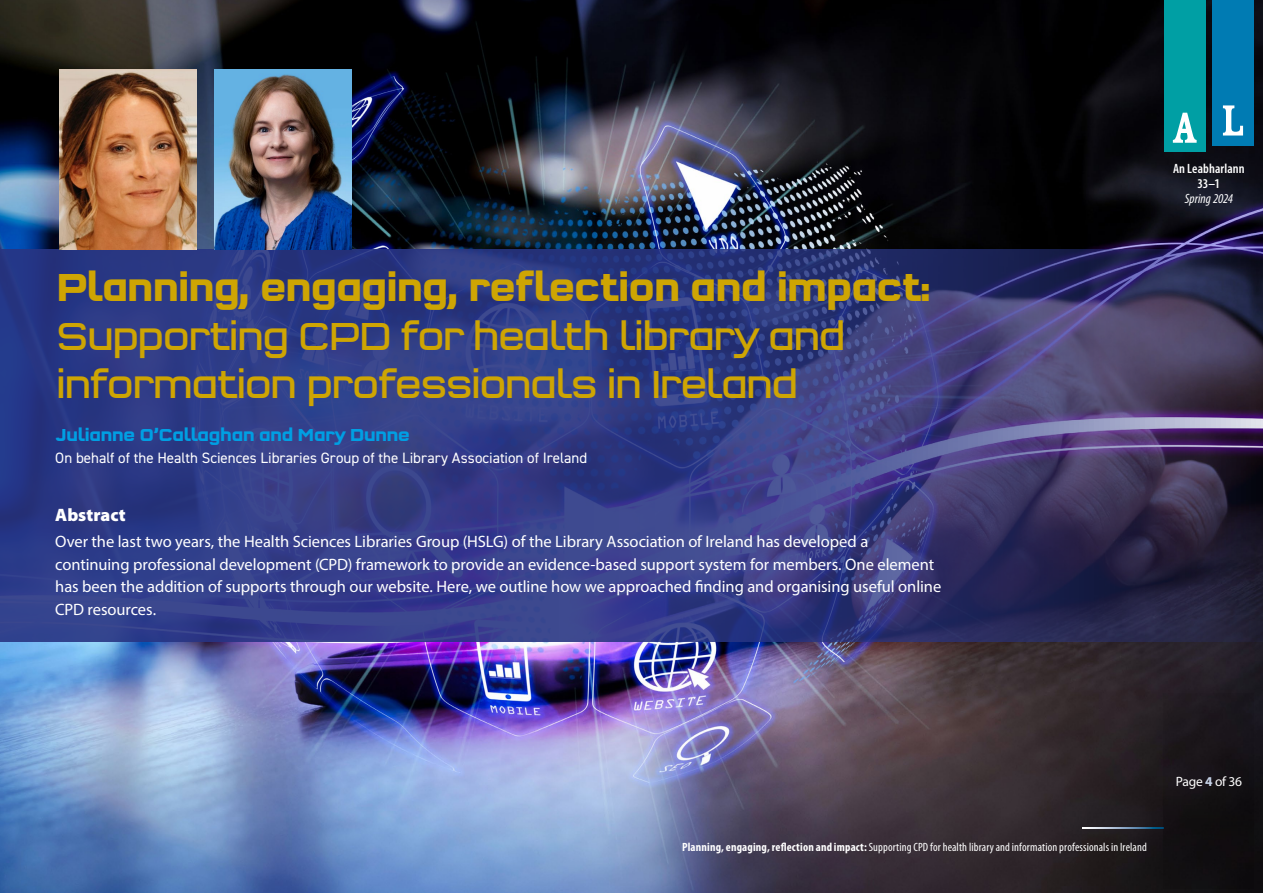
<style>
.page{position:relative;width:1263px;height:893px;background:#fff}
.page>*{position:absolute;margin:0;border:0;box-sizing:border-box;transform-origin:0 0}
.t1{font:40.5px/48.6px "Q Type Square";letter-spacing:-.09em;color:#cea503}
.t2{font:700 40.5px "Q Type Square";letter-spacing:-.09em;color:#cea503}
.t3{font:700 18px "Q Type Square";letter-spacing:-.085em;color:#009fe3}
.t4{font:900 18px "Myriad Pro";color:#fff}
.t5{font:16.5px/22.5px "Myriad Pro";letter-spacing:-.005em;color:#fff}
.t6{font:15px "DIN2014";color:#fff}
.t7{font:600 condensed 13.5px/15px "Myriad Pro";letter-spacing:.01em;color:#fff;text-align:center}
.t8{font:italic condensed 13.5px "Myriad Pro";color:#fff}
.t9{font:13.5px "Myriad Pro";letter-spacing:-.015em;color:#fff}
.t10{font:condensed 12px "Myriad Pro";letter-spacing:.01em;color:#fff}
.s1{font-weight:700}
.s2{font-weight:700;color:#c7d4e9}
</style>
<div class="page">
<img style="left:0;top:0;width:1263px;height:893px">
<svg style="left:0;top:250px;width:1263px;height:392px;background:#343b7c"></svg>
<img style="left:60px;top:70px;width:136px;height:180px">
<img style="left:215px;top:70px;width:136px;height:180px">
<div style="left:1164px;top:0;width:41px;height:152px;background:#009fa4"></div>
<svg style="left:1173px;top:113px;width:23px;height:30px"></svg>
<div style="left:1212px;top:0;width:42px;height:145px;background:#007bb3"></div>
<svg style="left:1223px;top:105px;width:20px;height:31px"></svg>
<svg style="left:1082px;top:828px;width:82px;height:1px"></svg>
<svg style="left:1164px;top:622px;width:90px;height:271px;background:#1a161c"></svg>
<h1 class="t2" style="left:55px;top:263px;width:877px">Planning, engaging, reflection and impact:</h1>
<h1 class="t1" style="left:55px;top:312px;width:793px">Supporting CPD for health library and information professionals in Ireland</h1>
<p class="t3" style="left:55px;top:424px;width:357px">Julianne O’Callaghan and Mary Dunne</p>
<p class="t6" style="left:55px;top:448px;width:533px">On behalf of the Health Sciences Libraries Group of the Library Association of Ireland</p>
<p class="t4" style="left:55px;top:503px;width:72px">Abstract</p>
<p class="t5" style="left:55px;top:530px;width:887px">Over the last two years, the Health Sciences Libraries Group (HSLG) of the Library Association of Ireland has developed a continuing professional development (CPD) framework to provide an evidence-based support system for members. One element has been the addition of supports through our website. Here, we outline how we approached finding and organising useful online CPD resources.</p>
<p class="t7" style="left:1173px;top:161px;width:73px">An Leabharlann<br>33–1</p>
<p class="t8" style="left:1185px;top:190px;width:50px">Spring 2024</p>
<p class="t10" style="left:682px;top:840px;width:466px"><span class="s1">Planning, engaging, reflection and impact:</span> Supporting CPD for health library and information professionals in Ireland</p>
<p class="t9" style="left:1176px;top:773px;width:68px">Page <span class="s2">4</span> of 36</p>
</div>
